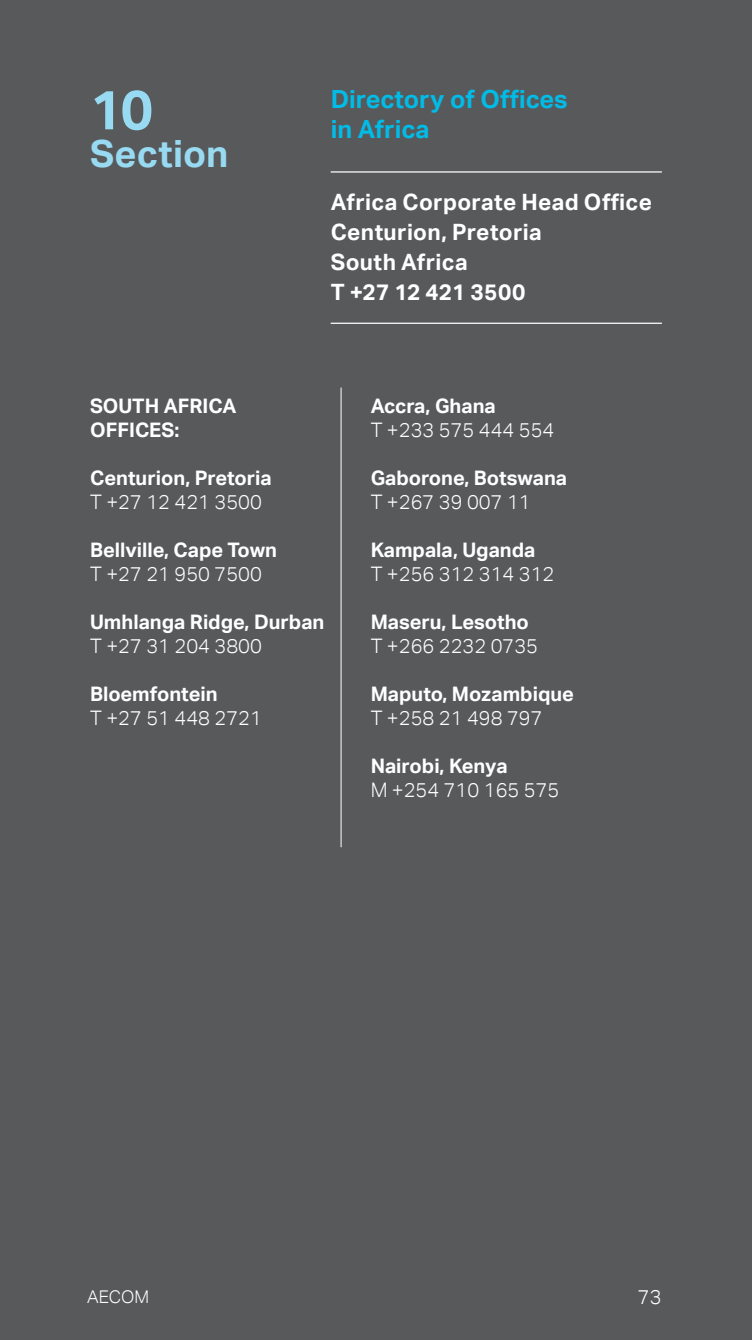
<style>
.page{position:relative;width:752px;height:1340px;background:#fff}
.page>*{position:absolute;margin:0;border:0;box-sizing:border-box;transform-origin:0 0}
.t1{font:700 55px "AECOM Sans";color:#97daf1}
.t2{font:700 37.5px "AECOM Sans";letter-spacing:.005em;color:#97daf1}
.t3{font:700 25px/30px "AECOM Sans";color:#00bce7}
.t4{font:700 22.5px/30px "AECOM Sans";letter-spacing:.015em;color:#fff}
.t5{font:700 20px/24px "AECOM Sans";color:#fff}
.t6{font:300 20px "AECOM Sans";color:#fff}
.t7{font:300 17.5px "AECOM Sans";letter-spacing:-.005em;color:#fff}
</style>
<div class="page">
<div style="left:0;top:0;width:751px;height:1339px;background:#58595b"></div>
<hr style="left:340px;top:387px;width:1px;height:460px;background:#fff">
<hr style="left:330px;top:171px;width:331px;height:1px;background:#fff">
<hr style="left:330px;top:322px;width:331px;height:2px;background:#fff">
<h1 class="t1" style="left:90px;top:78px;width:65px">10</h1>
<h2 class="t2" style="left:90px;top:132px;width:140px">Section</h2>
<p class="t3" style="left:330px;top:84px;width:238px">Directory of Offices in Africa</p>
<p class="t4" style="left:330px;top:187px;width:322px">Africa Corporate Head Office<br>Centurion, Pretoria<br>South Africa<br>T +27 12 421 3500</p>
<p class="t5" style="left:90px;top:394px;width:148px">SOUTH AFRICA<br>OFFICES:</p>
<p class="t5" style="left:90px;top:466px;width:183px">Centurion, Pretoria</p>
<p class="t6" style="left:90px;top:490px;width:173px">T +27 12 421 3500</p>
<p class="t5" style="left:90px;top:538px;width:188px">Bellville, Cape Town</p>
<p class="t6" style="left:90px;top:562px;width:173px">T +27 21 950 7500</p>
<p class="t5" style="left:90px;top:610px;width:236px">Umhlanga Ridge, Durban</p>
<p class="t6" style="left:90px;top:634px;width:173px">T +27 31 204 3800</p>
<p class="t5" style="left:90px;top:682px;width:129px">Bloemfontein</p>
<p class="t6" style="left:90px;top:706px;width:173px">T +27 51 448 2721</p>
<p class="t5" style="left:370px;top:394px;width:126px">Accra, Ghana</p>
<p class="t6" style="left:370px;top:418px;width:185px">T +233 575 444 554</p>
<p class="t5" style="left:370px;top:466px;width:198px">Gaborone, Botswana</p>
<p class="t6" style="left:370px;top:490px;width:161px">T +267 39 007 11</p>
<p class="t5" style="left:370px;top:538px;width:166px">Kampala, Uganda</p>
<p class="t6" style="left:370px;top:562px;width:185px">T +256 312 314 312</p>
<p class="t5" style="left:370px;top:610px;width:159px">Maseru, Lesotho</p>
<p class="t6" style="left:370px;top:634px;width:169px">T +266 2232 0735</p>
<p class="t5" style="left:370px;top:682px;width:205px">Maputo, Mozambique</p>
<p class="t6" style="left:370px;top:706px;width:173px">T +258 21 498 797</p>
<p class="t5" style="left:370px;top:754px;width:138px">Nairobi, Kenya</p>
<p class="t6" style="left:370px;top:778px;width:190px">M +254 710 165 575</p>
<p class="t7" style="left:87px;top:1286px;width:63px">AECOM</p>
<p class="t6" style="left:637px;top:1284px;width:25px">73</p>
</div>
